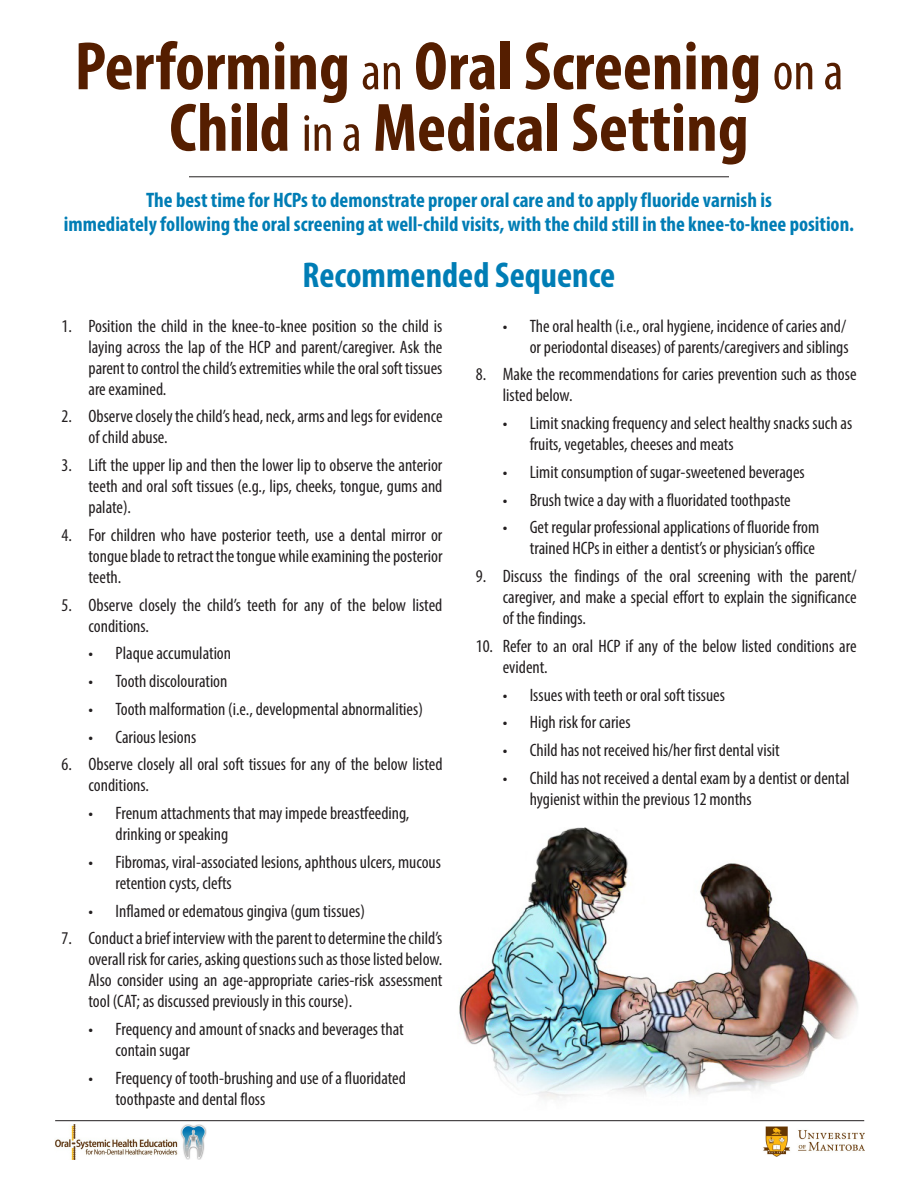
<style>
.page{position:relative;width:918px;height:1188px;background:#fff}
.page>*{position:absolute;margin:0;border:0;box-sizing:border-box;transform-origin:0 0}
.t1{font:700 condensed 69px/61.5px "Myriad Pro";color:#551e00;text-align:center}
.t2{font:700 condensed 36px "Myriad Pro";color:#007db5}
.t3{font:700 condensed 21px "Myriad Pro";color:#007db5}
.t4{font:condensed 18px/21px "Myriad Pro";color:#231f20}
.s1{font-weight:400;font-size:54px}
</style>
<div class="page">
<img style="left:55px;top:1124px;width:152px;height:35px">
<img style="left:763px;top:1127px;width:101px;height:30px">
<hr style="left:55px;top:1120px;width:809px;height:1px;background:#231f20">
<hr style="left:189px;top:176px;width:540px;height:1px;background:#231f20">
<img style="left:459px;top:828px;width:399px;height:272px">
<p class="t1" style="left:75px;top:34px;width:770px">Performing <span class="s1">an</span> Oral Screening <span class="s1">on a<br></span>Child <span class="s1">in a</span> Medical Setting</p>
<p class="t3" style="left:146px;top:186px;width:627px">The best time for HCPs to demonstrate proper oral care and to apply fluoride varnish is</p>
<p class="t3" style="left:64px;top:210px;width:792px">immediately following the oral screening at well-child visits, with the child still in the knee-to-knee position.</p>
<p class="t2" style="left:303px;top:252px;width:314px">Recommended Sequence</p>
<p class="t4" style="left:88px;top:315px;width:356px;text-align:justify;text-indent:-27px">1. Position the child in the knee-to-knee position so the child is laying across the lap of the HCP and parent/caregiver. Ask the parent to control the child’s extremities while the oral soft tissues are examined.</p>
<p class="t4" style="left:88px;top:406px;width:356px;text-indent:-27px">2. Observe closely the child’s head, neck, arms and legs for evidence of child abuse.</p>
<p class="t4" style="left:88px;top:455px;width:356px;text-align:justify;text-indent:-27px">3. Lift the upper lip and then the lower lip to observe the anterior teeth and oral soft tissues (e.g., lips, cheeks, tongue, gums and palate).</p>
<p class="t4" style="left:88px;top:524px;width:355px;text-align:justify;text-indent:-27px">4. For children who have posterior teeth, use a dental mirror or tongue blade to retract the tongue while examining the posterior teeth.</p>
<p class="t4" style="left:88px;top:594px;width:355px;text-indent:-27px">5. Observe closely the child’s teeth for any of the below listed conditions.</p>
<p class="t4" style="left:88px;top:643px;width:144px">• Plaque accumulation</p>
<p class="t4" style="left:88px;top:671px;width:141px">• Tooth discolouration</p>
<p class="t4" style="left:88px;top:698px;width:336px">• Tooth malformation (i.e., developmental abnormalities)</p>
<p class="t4" style="left:88px;top:726px;width:109px">• Carious lesions</p>
<p class="t4" style="left:88px;top:754px;width:356px;text-indent:-27px">6. Observe closely all oral soft tissues for any of the below listed conditions.</p>
<p class="t4" style="left:116px;top:803px;width:295px;text-indent:-27px">• Frenum attachments that may impede breastfeeding, drinking or speaking</p>
<p class="t4" style="left:116px;top:851px;width:327px;text-indent:-27px">• Fibromas, viral-associated lesions, aphthous ulcers, mucous retention cysts, clefts</p>
<p class="t4" style="left:88px;top:900px;width:278px">• Inflamed or edematous gingiva (gum tissues)</p>
<p class="t4" style="left:88px;top:928px;width:355px;text-align:justify;text-indent:-27px">7. Conduct a brief interview with the parent to determine the child’s overall risk for caries, asking questions such as those listed below.<br>Also consider using an age-appropriate caries-risk assessment tool (CAT; as discussed previously in this course).</p>
<p class="t4" style="left:116px;top:1019px;width:290px;text-indent:-27px">• Frequency and amount of snacks and beverages that contain sugar</p>
<p class="t4" style="left:116px;top:1067px;width:292px;text-indent:-27px">• Frequency of tooth-brushing and use of a fluoridated toothpaste and dental floss</p>
<p class="t4" style="left:503px;top:315px;width:347px;text-align:right">• The oral health (i.e., oral hygiene, incidence of caries and/ or periodontal diseases) of parents/caregivers and siblings</p>
<p class="t4" style="left:503px;top:364px;width:355px;text-indent:-27px">8. Make the recommendations for caries prevention such as those listed below.</p>
<p class="t4" style="left:530px;top:413px;width:324px;text-indent:-27px">• Limit snacking frequency and select healthy snacks such as fruits, vegetables, cheeses and meats</p>
<p class="t4" style="left:503px;top:461px;width:304px">• Limit consumption of sugar-sweetened beverages</p>
<p class="t4" style="left:503px;top:489px;width:289px">• Brush twice a day with a fluoridated toothpaste</p>
<p class="t4" style="left:503px;top:517px;width:318px;text-align:right">• Get regular professional applications of fluoride from trained HCPs in either a dentist’s or physician’s office</p>
<p class="t4" style="left:503px;top:566px;width:355px;text-align:justify;text-indent:-27px">9. Discuss the findings of the oral screening with the parent/ caregiver, and make a special effort to explain the significance of the findings.</p>
<p class="t4" style="left:503px;top:635px;width:355px;text-indent:-27px">10. Refer to an oral HCP if any of the below listed conditions are evident.</p>
<p class="t4" style="left:503px;top:684px;width:224px">• Issues with teeth or oral soft tissues</p>
<p class="t4" style="left:503px;top:712px;width:129px">• High risk for caries</p>
<p class="t4" style="left:503px;top:740px;width:279px">• Child has not received his/her first dental visit</p>
<p class="t4" style="left:530px;top:767px;width:321px;text-indent:-27px">• Child has not received a dental exam by a dentist or dental hygienist within the previous 12 months</p>
</div>
